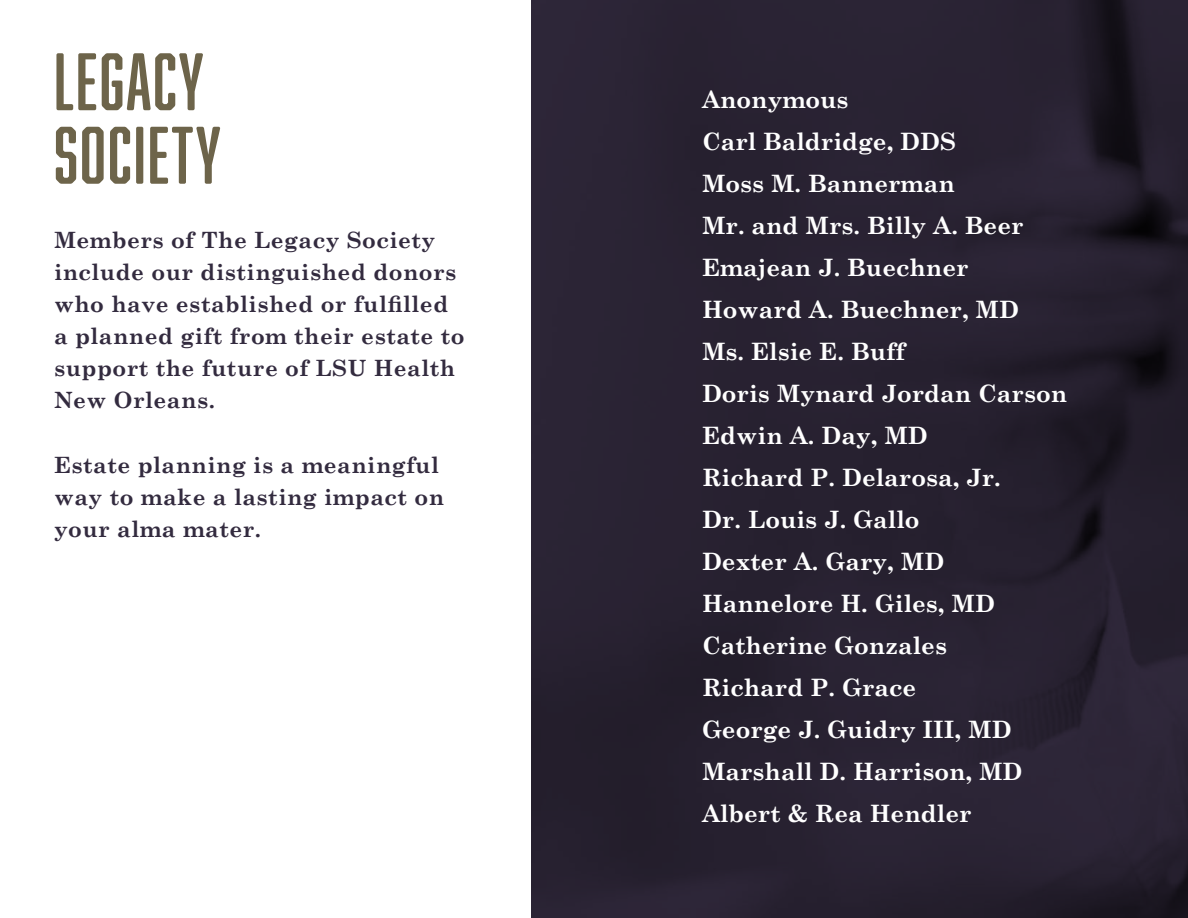
<style>
.page{position:relative;width:1188px;height:918px;background:#fff}
.page>*{position:absolute;margin:0;border:0;box-sizing:border-box;transform-origin:0 0}
.t1{font:75px/73.5px "Abolition Soft";letter-spacing:.025em;color:#6d644a}
.t2{font:700 24px/42px "Century Schoolbook";color:#fff}
.t3{font:700 22.5px/32.1px "Century Schoolbook";letter-spacing:.02em;color:#332b3f}
</style>
<div class="page">
<div style="left:531px;top:0;width:657px;height:918px;background:#282231"></div>
<h1 class="t1" style="left:54px;top:44px;width:169px">LEGACY<br>SOCIETY</h1>
<p class="t3" style="left:54px;top:224px;width:412px">Members of The Legacy Society include our distinguished donors who have established or fulfilled a planned gift from their estate to support the future of LSU Health<br>New Orleans.</p>
<p class="t3" style="left:54px;top:448px;width:392px">Estate planning is a meaningful way to make a lasting impact on your alma mater.</p>
<p class="t2" style="left:702px;top:78px;width:367px">Anonymous<br>Carl Baldridge, DDS<br>Moss M. Bannerman<br>Mr. and Mrs. Billy A. Beer<br>Emajean J. Buechner<br>Howard A. Buechner, MD<br>Ms. Elsie E. Buff<br>Doris Mynard Jordan Carson<br>Edwin A. Day, MD<br>Richard P. Delarosa, Jr.<br>Dr. Louis J. Gallo<br>Dexter A. Gary, MD<br>Hannelore H. Giles, MD<br>Catherine Gonzales<br>Richard P. Grace<br>George J. Guidry III, MD<br>Marshall D. Harrison, MD<br>Albert &amp; Rea Hendler</p>
</div>
